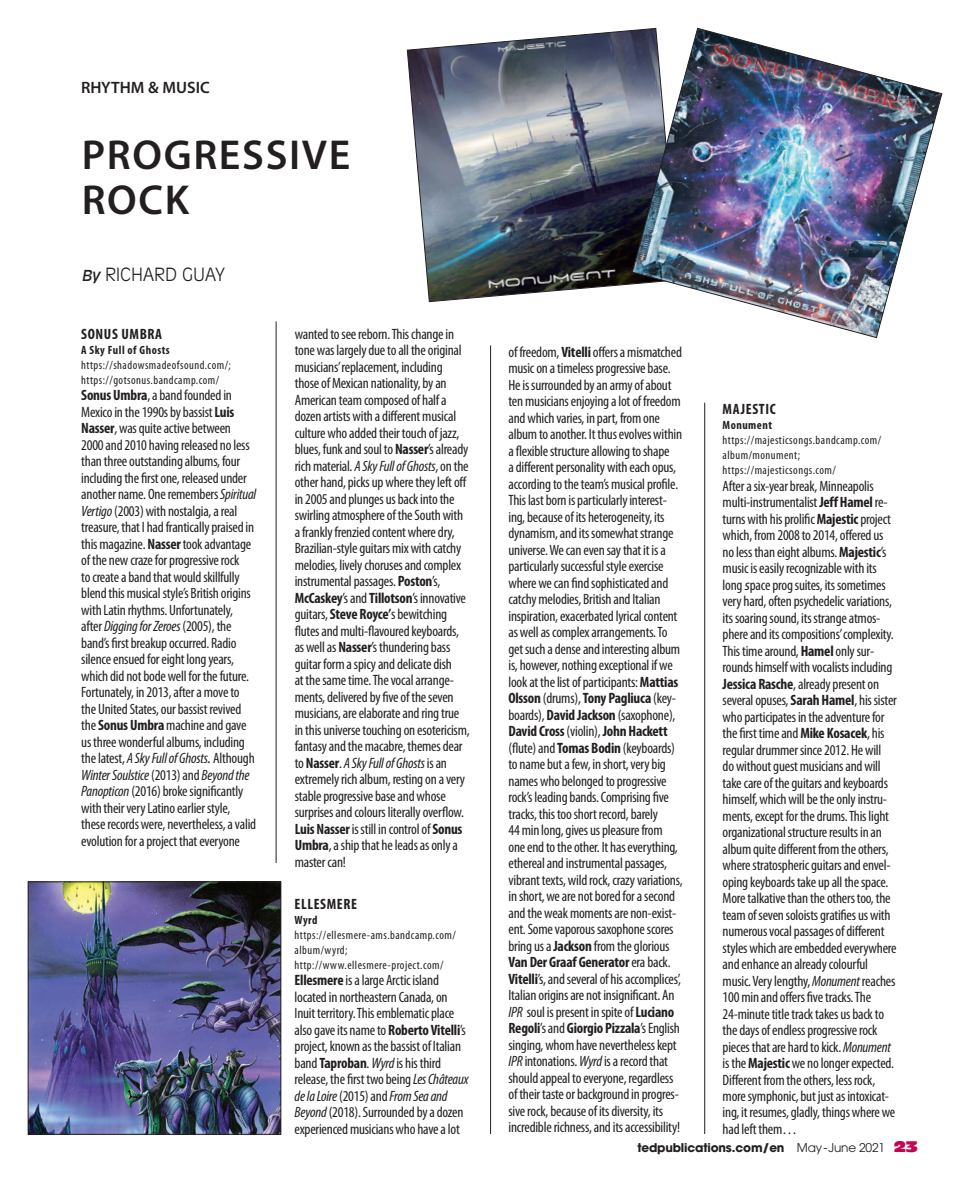
<style>
.page{position:relative;width:972px;height:1188px;background:#fff}
.page>*{position:absolute;margin:0;border:0;box-sizing:border-box;transform-origin:0 0}
.t1{font:600 42px/45px "Myriad Pro";letter-spacing:.04em;color:#231f20}
.t2{font:300 18px "Antique Olive";color:#231f20}
.t3{font:600 16.5px "Myriad Pro";color:#231f20}
.t4{font:condensed 15px/16.5px "Myriad Pro";letter-spacing:-.015em;color:#231f20}
.t5{font:700 condensed 15px "Myriad Pro";letter-spacing:.04em;color:#231f20}
.t6{font:condensed 12px/15px "Myriad Pro";letter-spacing:.04em;color:#231f20}
.t7{font:700 12px "Avant Garde";letter-spacing:-.015em;color:#231f20}
.t8{font:700 condensed 12px "Myriad Pro";letter-spacing:.04em;color:#231f20}
.s1{font-weight:400;font-style:italic;font-size:15px}
.s2{font-weight:700}
.s3{font-style:italic}
.s4{font-style:italic;font-stretch:normal}
.s5{font-weight:400}
.s6{font-family:"Antique Olive Nord";font-weight:400;font-size:15px;color:#c30552}
</style>
<div class="page">
<img style="left:407px;top:30px;width:225px;height:272px">
<hr style="left:704px;top:403px;width:1px;height:731px;background:#231f20">
<hr style="left:490px;top:345px;width:1px;height:789px;background:#231f20">
<img style="left:632px;top:28px;width:310px;height:310px">
<img style="left:30px;top:884px;width:249px;height:249px">
<div style="left:28px;top:882px;width:253px;height:253px;border:1px solid #231f20"></div>
<hr style="left:276px;top:321px;width:1px;height:542px;background:#231f20">
<p class="t3" style="left:81px;top:77px;width:130px">RHYTHM &amp; MUSIC</p>
<h1 class="t1" style="left:82px;top:131px;width:270px">PROGRESSIVE<br>ROCK</h1>
<p class="t2" style="left:82px;top:264px;width:145px"><span class="s1">By</span> RICHARD GUAY</p>
<p class="t5" style="left:81px;top:324px;width:75px">SONUS UMBRA</p>
<p class="t8" style="left:81px;top:342px;width:90px">A Sky Full of Ghosts</p>
<p class="t6" style="left:81px;top:357px;width:151px">https://shadowsmadeofsound.com/; https://gotsonus.bandcamp.com/</p>
<p class="t4" style="left:81px;top:387px;width:176px"><span class="s2">Sonus Umbra</span>, a band founded in Mexico in the 1990s by bassist <span class="s2">Luis Nasser</span>, was quite active between 2000 and 2010 having released no less than three outstanding albums, four including the first one, released under another name. One remembers <span class="s3">Spiritual Vertigo</span> (2003) with nostalgia, a real treasure, that I had frantically praised in this magazine. <span class="s2">Nasser</span> took advantage of the new craze for progressive rock<br>to create a band that would skillfully blend this musical style’s British origins with Latin rhythms. Unfortunately, after <span class="s3">Digging for Zeroes</span> (2005), the band’s first breakup occurred. Radio silence ensued for eight long years, which did not bode well for the future.<br>Fortunately, in 2013, after a move to the United States, our bassist revived the <span class="s2">Sonus Umbra</span> machine and gave us three wonderful albums, including the latest, <span class="s3">A Sky Full of Ghosts</span><span class="s4">.</span> Although <span class="s3">Winter Soulstice</span> (2013) and <span class="s3">Beyond the Panopticon</span> (2016) broke significantly with their very Latino earlier style, these records were, nevertheless, a valid evolution for a project that everyone</p>
<p class="t4" style="left:295px;top:325px;width:176px">wanted to see reborn. This change in tone was largely due to all the original musicians’replacement, including those of Mexican nationality, by an American team composed of half a dozen artists with a different musical culture who added their touch of jazz, blues, funk and soul to <span class="s2">Nasser</span>’s already rich material. <span class="s3">A Sky Full of Ghosts</span>, on the other hand, picks up where they left off in 2005 and plunges us back into the swirling atmosphere of the South with a frankly frenzied content where dry, Brazilian-style guitars mix with catchy melodies, lively choruses and complex instrumental passages. <span class="s2">Poston</span>’s, <span class="s2">McCaskey</span>’s and <span class="s2">Tillotson</span>’s innovative guitars, <span class="s2">Steve Royce’</span>s bewitching flutes and multi-flavoured keyboards, as well as <span class="s2">Nasser</span>’s thundering bass guitar form a spicy and delicate dish<br>at the same time. The vocal arrange&shy;ments, delivered by five of the seven musicians, are elaborate and ring true in this universe touching on esotericism, fantasy and the macabre, themes dear to <span class="s2">Nasser</span>. <span class="s3">A Sky Full of Ghosts</span> is an extremely rich album, resting on a very stable progressive base and whose surprises and colours literally overflow.<br><span class="s2">Luis Nasser</span> is still in control of <span class="s2">Sonus Umbra</span>, a ship that he leads as only a master can!</p>
<p class="t5" style="left:295px;top:894px;width:50px">ELLESMERE</p>
<p class="t8" style="left:295px;top:912px;width:24px">Wyrd</p>
<p class="t6" style="left:295px;top:927px;width:163px">https://ellesmere-ams.bandcamp.com/ album/wyrd; http://www.ellesmere-project.com/</p>
<p class="t4" style="left:295px;top:972px;width:175px"><span class="s2">Ellesmere</span> is a large Arctic island located in northeastern Canada, on Inuit territory. This emblematic place also gave its name to <span class="s2">Roberto Vitelli</span>’s project, known as the bassist of Italian band <span class="s2">Taproban</span>. <span class="s3">Wyrd</span> is his third release, the first two being <span class="s3">Les Châteaux de la Loire</span> (2015) and <span class="s3">From Sea and Beyond</span> (2018). Surrounded by a dozen experienced musicians who have a lot</p>
<p class="t4" style="left:508px;top:343px;width:176px">of freedom, <span class="s2">Vitelli</span> offers a mismatched music on a timeless progressive base.<br>He is surrounded by an army of about ten musicians enjoying a lot of freedom and which varies, in part, from one album to another. It thus evolves within a flexible structure allowing to shape<br>a different personality with each opus, according to the team’s musical profile.<br>This last born is particularly interest&shy;ing, because of its heterogeneity, its dynamism, and its somewhat strange universe. We can even say that it is a particularly successful style exercise where we can find sophisticated and catchy melodies, British and Italian inspiration, exacerbated lyrical content as well as complex arrangements. To get such a dense and interesting album is, however, nothing exceptional if we look at the list of participants: <span class="s2">Mattias Olsson</span> (drums), <span class="s2">Tony Pagliuca</span> (key&shy;boards), <span class="s2">David Jackson</span> (saxophone), <span class="s2">David Cross</span> (violin), <span class="s2">John Hackett </span>(flute) and <span class="s2">Tomas Bodin</span> (keyboards) to name but a few, in short, very big names who belonged to progressive rock’s leading bands. Comprising five tracks, this too short record, barely<br>44 min long, gives us pleasure from one end to the other. It has everything, ethereal and instrumental passages, vibrant texts, wild rock, crazy variations, in short, we are not bored for a second and the weak moments are non-exist&shy;ent. Some vaporous saxophone scores bring us a <span class="s2">Jackson</span> from the glorious <span class="s2">Van Der Graaf Generator</span> era back.<br><span class="s2">Vitelli</span>’s, and several of his accomplices’, Italian origins are not insignificant. An <span class="s3">IPR</span> soul is present in spite of <span class="s2">Luciano Regoli</span>’s and <span class="s2">Giorgio Pizzala</span>’s English singing, whom have nevertheless kept <span class="s3">IPR</span> intonations. <span class="s3">Wyrd</span> is a record that should appeal to everyone, regardless of their taste or background in progres&shy;sive rock, because of its diversity, its incredible richness, and its accessibility!</p>
<p class="t5" style="left:723px;top:400px;width:55px">MAJESTIC</p>
<p class="t8" style="left:723px;top:418px;width:51px">Monument</p>
<p class="t6" style="left:723px;top:432px;width:160px">https://majesticsongs.bandcamp.com/ album/monument; https://majesticsongs.com/</p>
<p class="t4" style="left:723px;top:477px;width:176px">After a six-year break, Minneapolis multi-instrumentalist <span class="s2">Jeff Hamel</span> re&shy;turns with his prolific <span class="s2">Majestic</span> project which, from 2008 to 2014, offered us no less than eight albums. <span class="s2">Majestic</span>’s music is easily recognizable with its long <span class="s4">s</span>pace prog suites, its sometimes very hard, often psychedelic variations, its soaring sound, its strange atmos&shy;phere and its compositions’complexity.<br>This time around, <span class="s2">Hamel</span> only sur&shy;rounds himself with vocalists including <span class="s2">Jessica Rasche</span>, already present on several opuses, <span class="s2">Sarah Hamel</span>, his sister who participates in the adventure for the first time and <span class="s2">Mike Kosacek</span>, his regular drummer since 2012. He will<br>do without guest musicians and will take care of the guitars and keyboards himself, which will be the only instru&shy;ments, except for the drums. This light organizational structure results in an album quite different from the others, where stratospheric guitars and envel&shy;oping keyboards take up all the space.<br>More talkative than the others too, the team of seven soloists gratifies us with numerous vocal passages of different styles which are embedded everywhere and enhance an already colourful music. Very lengthy, <span class="s3">Monument</span> reaches 100 min and offers five tracks. The 24-minute title track takes us back to the days of endless progressive rock pieces that are hard to kick. <span class="s3">Monument </span>is the <span class="s2">Majestic</span> we no longer expected.<br>Different from the others, less rock, more symphonic, but just as intoxicat&shy;ing, it resumes, gladly, things where we had left them…</p>
<p class="t7" style="left:637px;top:1140px;width:282px">tedpublications.com/en <span class="s5">May-June 2021</span> <span class="s6">23</span></p>
</div>
